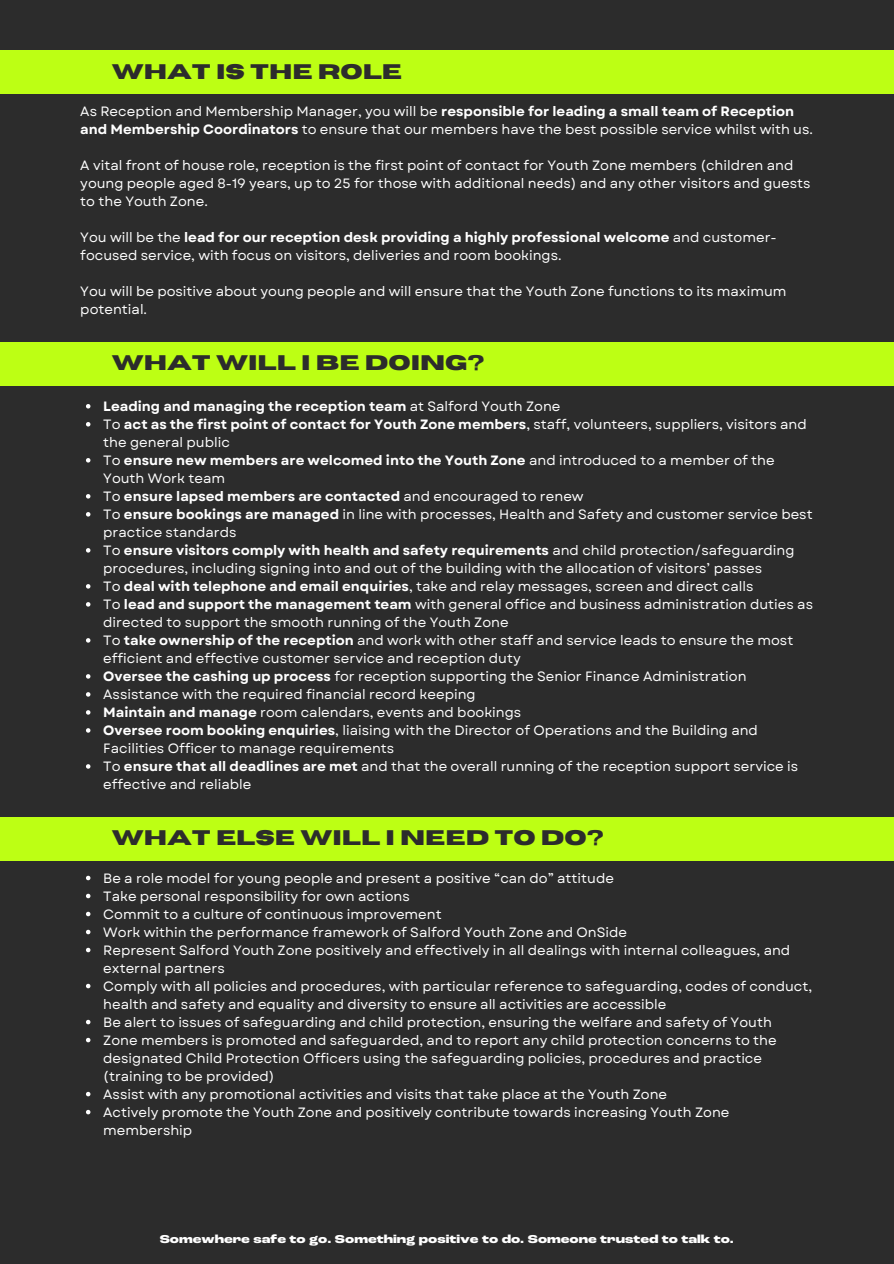
<style>
.page{position:relative;width:894px;height:1264px;background:#fff}
.page>*{position:absolute;margin:0;border:0;box-sizing:border-box;transform-origin:0 0}
.t1{font:700 21px "Horizon";color:#2c2c2c}
.t2{font:13.5px/18px "Garet";color:#fff}
.t3{font:800 12px "FONTSPRINGDEMO Roc Grotesk Wide";color:#fff}
.s1{font-weight:700}
</style>
<div class="page">
<div style="left:0;top:0;width:893px;height:1263px;background:#2c2c2c"></div>
<div style="left:0;top:50px;width:893px;height:44px;background:#bdff14"></div>
<div style="left:0;top:342px;width:893px;height:43px;background:#bdff14"></div>
<svg style="left:86px;top:404px;width:4px;height:4px"></svg>
<svg style="left:86px;top:422px;width:4px;height:4px"></svg>
<svg style="left:86px;top:458px;width:4px;height:4px"></svg>
<svg style="left:86px;top:494px;width:4px;height:4px"></svg>
<svg style="left:86px;top:512px;width:4px;height:4px"></svg>
<svg style="left:86px;top:548px;width:4px;height:4px"></svg>
<svg style="left:86px;top:584px;width:4px;height:4px"></svg>
<svg style="left:86px;top:602px;width:4px;height:4px"></svg>
<svg style="left:86px;top:638px;width:4px;height:4px"></svg>
<svg style="left:86px;top:674px;width:4px;height:4px"></svg>
<svg style="left:86px;top:692px;width:4px;height:4px"></svg>
<svg style="left:86px;top:710px;width:4px;height:4px"></svg>
<svg style="left:86px;top:728px;width:4px;height:4px"></svg>
<svg style="left:86px;top:764px;width:4px;height:4px"></svg>
<svg style="left:86px;top:875px;width:4px;height:5px"></svg>
<svg style="left:86px;top:893px;width:4px;height:5px"></svg>
<svg style="left:86px;top:911px;width:4px;height:5px"></svg>
<svg style="left:86px;top:929px;width:4px;height:5px"></svg>
<svg style="left:86px;top:947px;width:4px;height:5px"></svg>
<svg style="left:86px;top:983px;width:4px;height:5px"></svg>
<svg style="left:86px;top:1019px;width:4px;height:5px"></svg>
<svg style="left:86px;top:1037px;width:4px;height:5px"></svg>
<svg style="left:86px;top:1091px;width:4px;height:5px"></svg>
<svg style="left:86px;top:1109px;width:4px;height:5px"></svg>
<div style="left:0;top:816px;width:893px;height:44px;background:#bdff14"></div>
<h1 class="t1" style="left:112px;top:61px;width:292px">WHAT IS THE ROLE</h1>
<p class="t2" style="left:80px;top:103px;width:734px">As Reception and Membership Manager, you will be <span class="s1">responsible for leading a small team of Reception and Membership Coordinators</span> to ensure that our members have the best possible service whilst with us.</p>
<p class="t2" style="left:80px;top:157px;width:731px">A vital front of house role, reception is the first point of contact for Youth Zone members (children and young people aged 8-19 years, up to 25 for those with additional needs) and any other visitors and guests to the Youth Zone.</p>
<p class="t2" style="left:80px;top:229px;width:697px">You will be the <span class="s1">lead for our reception desk providing a highly professional welcome</span> and customer&shy;focused service, with focus on visitors, deliveries and room bookings.</p>
<p class="t2" style="left:80px;top:283px;width:707px">You will be positive about young people and will ensure that the Youth Zone functions to its maximum potential.</p>
<h1 class="t1" style="left:112px;top:352px;width:374px">WHAT WILL I BE DOING?</h1>
<p class="t2" style="left:103px;top:397px;width:711px"><span class="s1">Leading and managing the reception team</span> at Salford Youth Zone<br>To <span class="s1">act as the first point of contact for Youth Zone members</span>, staff, volunteers, suppliers, visitors and the general public<br>To <span class="s1">ensure new members are welcomed into the Youth Zone</span> and introduced to a member of the Youth Work team<br>To <span class="s1">ensure lapsed members are contacted</span> and encouraged to renew<br>To <span class="s1">ensure bookings are managed</span> in line with processes, Health and Safety and customer service best practice standards<br>To <span class="s1">ensure visitors comply with health and safety requirements</span> and child protection/safeguarding procedures, including signing into and out of the building with the allocation of visitors’ passes<br>To <span class="s1">deal with telephone and email enquiries</span>, take and relay messages, screen and direct calls<br>To <span class="s1">lead and support the management team</span> with general office and business administration duties as directed to support the smooth running of the Youth Zone<br>To <span class="s1">take ownership of the reception</span> and work with other staff and service leads to ensure the most efficient and effective customer service and reception duty<br><span class="s1">Oversee the cashing up process</span> for reception supporting the Senior Finance Administration Assistance with the required financial record keeping<br><span class="s1">Maintain and manage</span> room calendars, events and bookings<br><span class="s1">Oversee room booking enquiries</span>, liaising with the Director of Operations and the Building and Facilities Officer to manage requirements<br>To <span class="s1">ensure that all deadlines are met</span> and that the overall running of the reception support service is effective and reliable</p>
<h1 class="t1" style="left:112px;top:827px;width:493px">WHAT ELSE WILL I NEED TO DO?</h1>
<p class="t2" style="left:103px;top:868px;width:710px">Be a role model for young people and present a positive “can do” attitude<br>Take personal responsibility for own actions<br>Commit to a culture of continuous improvement<br>Work within the performance framework of Salford Youth Zone and OnSide<br>Represent Salford Youth Zone positively and effectively in all dealings with internal colleagues, and external partners<br>Comply with all policies and procedures, with particular reference to safeguarding, codes of conduct, health and safety and equality and diversity to ensure all activities are accessible<br>Be alert to issues of safeguarding and child protection, ensuring the welfare and safety of Youth<br>Zone members is promoted and safeguarded, and to report any child protection concerns to the designated Child Protection Officers using the safeguarding policies, procedures and practice (training to be provided)<br>Assist with any promotional activities and visits that take place at the Youth Zone<br>Actively promote the Youth Zone and positively contribute towards increasing Youth Zone membership</p>
<p class="t3" style="left:160px;top:1234px;width:575px">Somewhere safe to go. Something positive to do. Someone trusted to talk to.</p>
</div>
